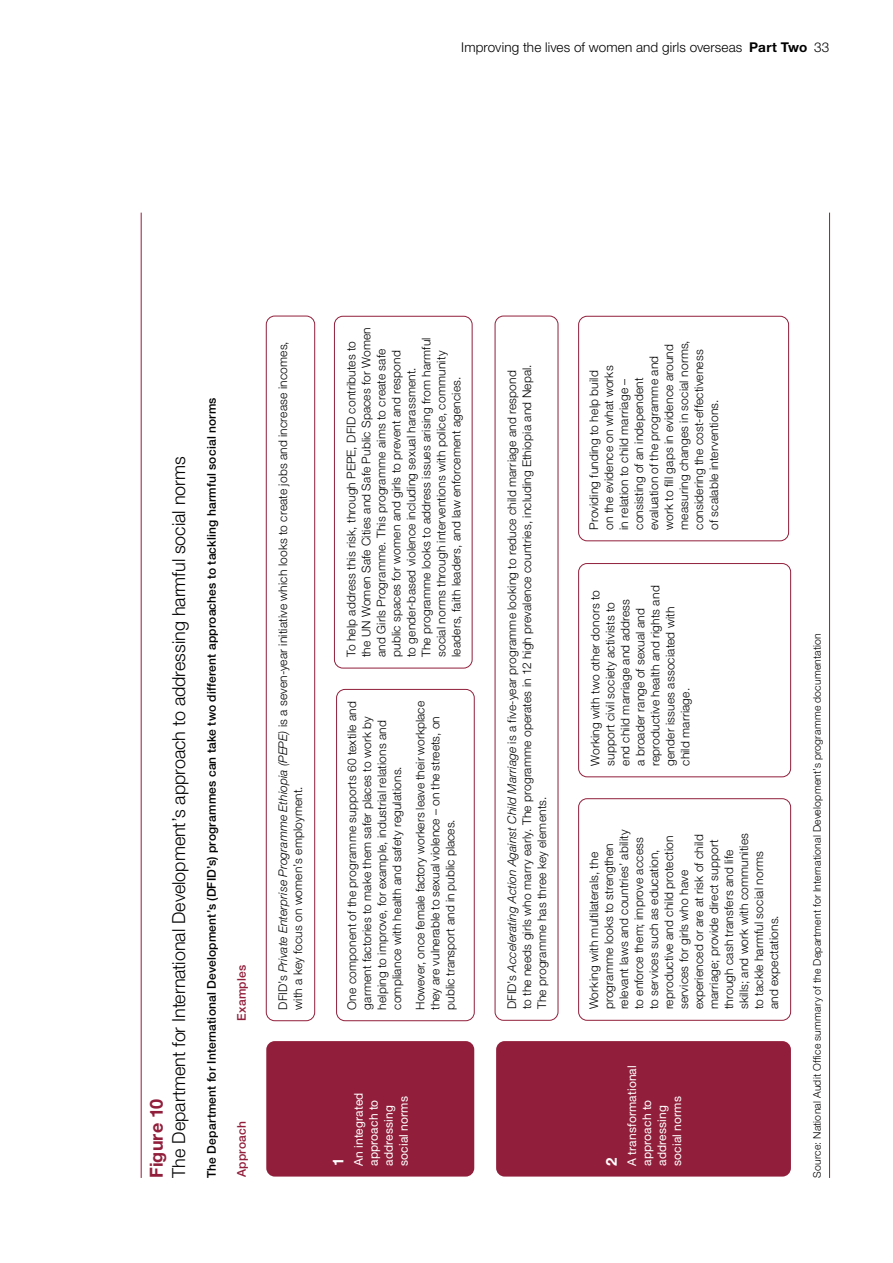
<style>
.page{position:relative;width:893px;height:1263px;background:#fff}
.page>*{position:absolute;margin:0;border:0;box-sizing:border-box;transform-origin:0 0}
.t1{font:300 18px/22.5px "Helvetica Neue LT Std";color:#000}
.t2{font:700 15px "Helvetica Neue LT Std";color:#fff}
.t3{font:300 13.5px "Helvetica Neue LT Std";letter-spacing:.01em;color:#000}
.t4{font:300 12px/15px "Helvetica Neue LT Std";letter-spacing:.015em;color:#000}
.t5{font:500 12px "Helvetica Neue LT Std";letter-spacing:.015em;color:#000}
.t6{font:12px/15px "Helvetica Neue LT Std";letter-spacing:.015em;color:#fff}
.t7{font:500 12px "Helvetica Neue LT Std";letter-spacing:.015em;color:#911f3b}
.t8{font:300 10.5px "Helvetica Neue LT Std";letter-spacing:.02em;color:#000}
.s1{font-weight:700}
.s2{font-weight:700;color:#911f3b}
.s3{font-style:italic}
</style>
<div class="page">
<hr style="left:141px;top:213px;width:1px;height:965px;background:#911f3b">
<div style="left:266px;top:1041px;width:208px;height:135px;background:#911f3b;border-radius:9px"></div>
<div style="left:266px;top:316px;width:49px;height:705px;border:1px solid #911f3b;border-radius:9px"></div>
<div style="left:495px;top:316px;width:63px;height:704px;border:1px solid #911f3b;border-radius:9px"></div>
<div style="left:336px;top:689px;width:139px;height:332px;border:1px solid #911f3b;border-radius:9px"></div>
<div style="left:578px;top:798px;width:213px;height:222px;border:1px solid #911f3b;border-radius:9px"></div>
<div style="left:578px;top:563px;width:213px;height:214px;border:1px solid #911f3b;border-radius:9px"></div>
<div style="left:578px;top:316px;width:211px;height:225px;border:1px solid #911f3b;border-radius:9px"></div>
<div style="left:334px;top:316px;width:138px;height:352px;border:1px solid #911f3b;border-radius:9px"></div>
<div style="left:496px;top:1041px;width:295px;height:135px;background:#911f3b;border-radius:9px"></div>
<hr style="left:829px;top:213px;width:1px;height:965px;background:#911f3b">
<p class="t3" style="left:461px;top:39px;width:369px">Improving the lives of women and girls overseas <span class="s1">Part Two</span> 33</p>
<p class="t1" style="left:145px;top:1178px;width:723px;rotate:-90deg"><span class="s2">Figure 10<br></span>The Department for International Development’s approach to addressing harmful social norms</p>
<p class="t5" style="left:204px;top:1178px;width:782px;rotate:-90deg">The Department for International Development’s (DFID’s) programmes can take two different approaches to tackling harmful social norms</p>
<p class="t7" style="left:234px;top:1020px;width:57px;rotate:-90deg">Examples</p>
<p class="t7" style="left:234px;top:1177px;width:57px;rotate:-90deg">Approach</p>
<p class="t4" style="left:275px;top:1010px;width:670px;rotate:-90deg">DFID’s <span class="s3">Private Enterprise Programme Ethiopia (PEPE)</span> is a seven-year initiative which looks to create jobs and increase incomes, with a key focus on women’s employment.</p>
<p class="t4" style="left:343px;top:657px;width:331px;rotate:-90deg">To help address this risk, through PEPE, DFID contributes to the UN Women Safe Cities and Safe Public Spaces for Women and Girls Programme. This programme aims to create safe public spaces for women and girls to prevent and respond<br>to gender-based violence including sexual harassment.<br>The programme looks to address issues arising from harmful social norms through interventions with police, community leaders, faith leaders, and law enforcement agencies.</p>
<p class="t4" style="left:344px;top:1010px;width:310px;rotate:-90deg">One component of the programme supports 60 textile and garment factories to make them safer places to work by helping to improve, for example, industrial relations and compliance with health and safety regulations.</p>
<p class="t4" style="left:413px;top:1010px;width:310px;rotate:-90deg">However, once female factory workers leave their workplace they are vulnerable to sexual violence – on the streets, on public transport and in public places.</p>
<p class="t2" style="left:329px;top:1166px;width:10px;rotate:-90deg">1</p>
<p class="t6" style="left:351px;top:1166px;width:75px;rotate:-90deg">An integrated approach to addressing social norms</p>
<p class="t4" style="left:519px;top:1009px;width:646px;rotate:-90deg">to the needs girls who marry early. The programme operates in 12 high prevalence countries, including Ethiopia and Nepal.<br>The programme has three key elements.</p>
<p class="t4" style="left:504px;top:1009px;width:640px;rotate:-90deg">DFID’s <span class="s3">Accelerating Action Against Child Marriage</span> is a five-year programme looking to reduce child marriage and respond</p>
<p class="t4" style="left:586px;top:530px;width:191px;rotate:-90deg">Providing funding to help build<br>on the evidence on what works<br>in relation to child marriage – consisting of an independent evaluation of the programme and work to fill gaps in evidence around measuring changes in social norms, considering the cost-effectiveness of scalable interventions.</p>
<p class="t4" style="left:588px;top:766px;width:182px;rotate:-90deg">Working with two other donors to support civil society activists to end child marriage and address<br>a broader range of sexual and reproductive health and rights and gender issues associated with child marriage.</p>
<p class="t4" style="left:586px;top:1009px;width:181px;rotate:-90deg">Working with multilaterals, the programme looks to strengthen relevant laws and countries’ ability to enforce them; improve access to services such as education, reproductive and child protection services for girls who have experienced or are at risk of child marriage; provide direct support through cash transfers and life skills; and work with communities to tackle harmful social norms and expectations.</p>
<p class="t2" style="left:602px;top:1166px;width:10px;rotate:-90deg">2</p>
<p class="t6" style="left:624px;top:1166px;width:102px;rotate:-90deg">A transformational approach to addressing<br>social norms</p>
<p class="t8" style="left:811px;top:1178px;width:546px;rotate:-90deg">Source: National Audit Office summary of the Department for International Development’s programme documentation</p>
</div>
